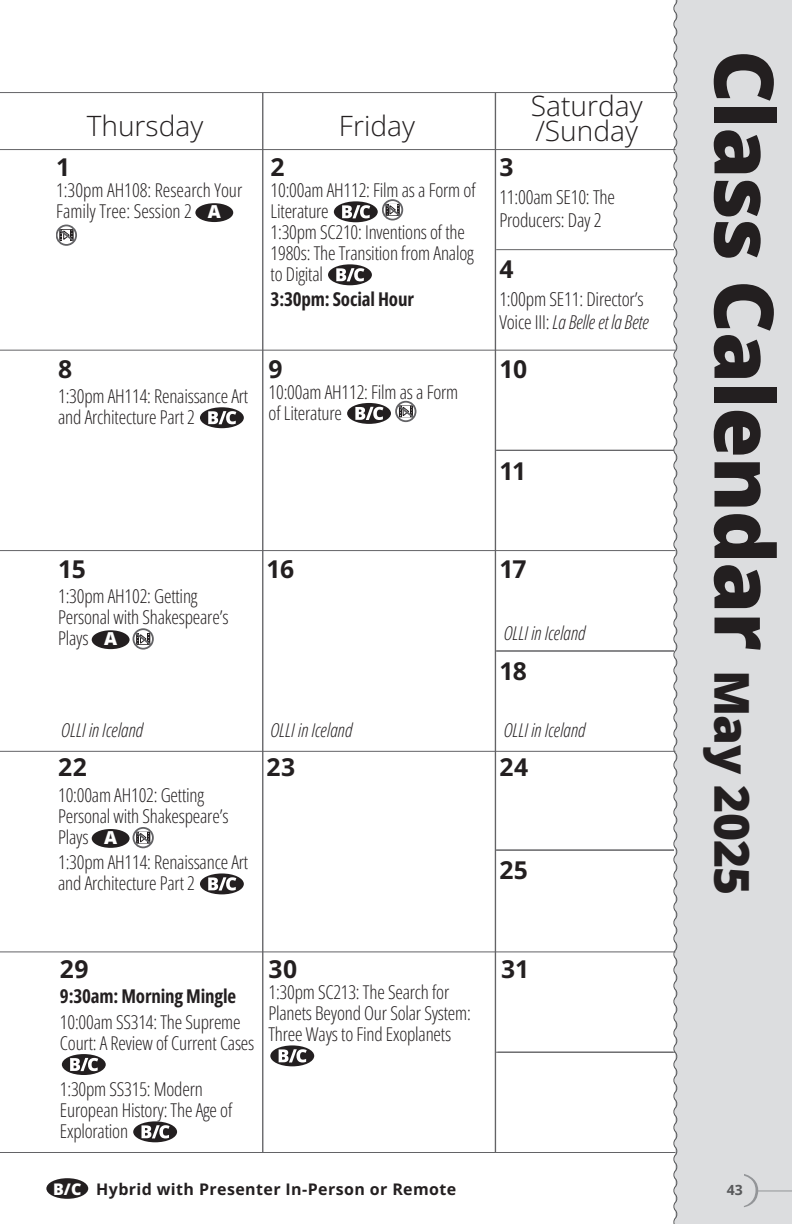
<style>
.page{position:relative;width:792px;height:1224px;background:#fff}
.page>*{position:absolute;margin:0;border:0;box-sizing:border-box;transform-origin:0 0}
.side_bar_titles{font:800 82px "Open Sans";letter-spacing:-.015em;color:#231f20}
.t1{font:300 28px "Open Sans";color:#231f20}
.calendar_type{font:700 24.6px "Open Sans";color:#231f20}
.calendar_type-2{font:300 19px/21px "Open Sans Condensed";letter-spacing:-.01em;color:#231f20}
.calendar_type-3{font:italic 300 19px "Open Sans Condensed";color:#231f20}
.calendar_type-4{font:700 19px "Open Sans Condensed";letter-spacing:-.01em;color:#231f20}
.t2{font:800 18px "Open Sans";color:#fff}
.course_info_body{font:700 16px "Open Sans";letter-spacing:.025em;color:#231f20}
.course_info_body-2{font:800 16px "Open Sans";color:#fff}
.page_number_right{font:700 14px "Open Sans";color:#57585a}
.s1{font-style:italic}
.s2{font-size:48px}
</style>
<div class="page">
<div style="left:672px;top:0;width:120px;height:1224px;background:#dcdddf"></div>
<hr style="left:0;top:92px;width:675px;height:1px;background:#636366">
<hr style="left:496px;top:249px;width:178px;height:1px;background:#636366">
<hr style="left:0;top:350px;width:675px;height:1px;background:#636366">
<hr style="left:0;top:550px;width:675px;height:1px;background:#636366">
<hr style="left:0;top:751px;width:675px;height:1px;background:#636366">
<hr style="left:0;top:951px;width:675px;height:1px;background:#636366">
<hr style="left:0;top:1152px;width:675px;height:1px;background:#636366">
<hr style="left:0;top:149px;width:675px;height:1px;background:#636366">
<hr style="left:498px;top:1052px;width:177px;height:1px;background:#636366">
<svg style="left:744px;top:1174px;width:14px;height:33px"></svg>
<hr style="left:756px;top:1190px;width:36px;height:1px;background:#939598">
<hr style="left:262px;top:93px;width:1px;height:1059px;background:#636366">
<hr style="left:495px;top:93px;width:1px;height:1059px;background:#636366">
<div style="left:46px;top:1178px;width:42px;height:21px;background:#231f20;border-radius:50%"></div>
<hr style="left:496px;top:650px;width:178px;height:1px;background:#636366">
<hr style="left:496px;top:450px;width:178px;height:1px;background:#636366">
<hr style="left:496px;top:850px;width:178px;height:1px;background:#636366">
<hr style="left:496px;top:1052px;width:177px;height:1px;background:#636366">
<div style="left:334px;top:201px;width:44px;height:21px;background:#231f20;border-radius:50%"></div>
<svg style="left:342px;top:205px;width:28px;height:13px"></svg>
<svg style="left:382px;top:199px;width:21px;height:22px"></svg>
<div style="left:328px;top:264px;width:44px;height:21px;background:#231f20;border-radius:50%"></div>
<svg style="left:336px;top:268px;width:28px;height:13px"></svg>
<div style="left:195px;top:203px;width:38px;height:19px;background:#231f20;border-radius:50%"></div>
<svg style="left:56px;top:224px;width:21px;height:22px"></svg>
<div style="left:200px;top:407px;width:44px;height:21px;background:#231f20;border-radius:50%"></div>
<svg style="left:208px;top:411px;width:28px;height:13px"></svg>
<div style="left:92px;top:630px;width:38px;height:19px;background:#231f20;border-radius:50%"></div>
<svg style="left:133px;top:628px;width:21px;height:22px"></svg>
<div style="left:92px;top:829px;width:38px;height:19px;background:#231f20;border-radius:50%"></div>
<svg style="left:133px;top:827px;width:21px;height:21px"></svg>
<div style="left:200px;top:873px;width:44px;height:21px;background:#231f20;border-radius:50%"></div>
<svg style="left:208px;top:877px;width:28px;height:14px"></svg>
<div style="left:62px;top:1054px;width:44px;height:21px;background:#231f20;border-radius:50%"></div>
<svg style="left:70px;top:1058px;width:28px;height:13px"></svg>
<div style="left:133px;top:1121px;width:44px;height:21px;background:#231f20;border-radius:50%"></div>
<svg style="left:141px;top:1125px;width:29px;height:13px"></svg>
<div style="left:347px;top:403px;width:44px;height:21px;background:#231f20;border-radius:50%"></div>
<svg style="left:355px;top:407px;width:28px;height:13px"></svg>
<svg style="left:396px;top:401px;width:21px;height:21px"></svg>
<svg style="left:270px;top:1045px;width:44px;height:21px"></svg>
<svg style="left:279px;top:1049px;width:28px;height:13px"></svg>
<p class="t1" style="left:531px;top:86px;width:113px">Saturday</p>
<p class="t1" style="left:87px;top:107px;width:118px">Thursday</p>
<p class="t1" style="left:339px;top:107px;width:78px">Friday</p>
<p class="t1" style="left:535px;top:112px;width:104px">/Sunday</p>
<p class="calendar_type" style="left:56px;top:150px;width:16px">1</p>
<p class="calendar_type-2" style="left:56px;top:179px;width:188px">1:30pm AH108: Research Your<br>Family Tree: Session 2</p>
<p class="t2" style="left:208px;top:198px;width:15px">A</p>
<p class="calendar_type" style="left:58px;top:351px;width:16px">8</p>
<p class="calendar_type-2" style="left:58px;top:385px;width:192px">1:30pm AH114: Renaissance Art and Architecture Part 2</p>
<p class="calendar_type" style="left:271px;top:150px;width:16px">2</p>
<p class="calendar_type-2" style="left:271px;top:179px;width:207px">10:00am AH112: Film as a Form of<br>Literature</p>
<p class="calendar_type-2" style="left:271px;top:221px;width:205px">1:30pm SC210: Inventions of the<br>1980s: The Transition from Analog to Digital</p>
<p class="calendar_type-4" style="left:271px;top:286px;width:145px">3:30pm: Social Hour</p>
<p class="calendar_type" style="left:269px;top:351px;width:16px">9</p>
<p class="calendar_type-2" style="left:269px;top:381px;width:191px">10:00am AH112: Film as a Form of Literature</p>
<p class="calendar_type" style="left:499px;top:150px;width:16px">3</p>
<p class="calendar_type-2" style="left:499px;top:184px;width:117px;line-height:23.2px">11:00am SE10: The<br>Producers: Day 2</p>
<p class="calendar_type" style="left:499px;top:252px;width:16px">4</p>
<p class="calendar_type-2" style="left:499px;top:287px;width:151px;line-height:23.2px">1:00pm SE11: Director’s<br>Voice III: <span class="s1">La Belle et la Bete</span></p>
<p class="calendar_type" style="left:499px;top:351px;width:29px">10</p>
<p class="calendar_type" style="left:499px;top:453px;width:28px">11</p>
<p class="calendar_type" style="left:58px;top:551px;width:29px">15</p>
<p class="calendar_type-2" style="left:58px;top:585px;width:172px">1:30pm AH102: Getting<br>Personal with Shakespeare’s<br>Plays</p>
<p class="t2" style="left:104px;top:625px;width:15px">A</p>
<p class="calendar_type" style="left:267px;top:551px;width:29px">16</p>
<p class="calendar_type" style="left:499px;top:551px;width:29px">17</p>
<p class="calendar_type-3" style="left:504px;top:619px;width:83px">OLLI in Iceland</p>
<p class="calendar_type" style="left:499px;top:654px;width:29px">18</p>
<p class="calendar_type-3" style="left:62px;top:717px;width:83px">OLLI in Iceland</p>
<p class="calendar_type-3" style="left:271px;top:717px;width:83px">OLLI in Iceland</p>
<p class="calendar_type-3" style="left:504px;top:717px;width:83px">OLLI in Iceland</p>
<p class="calendar_type" style="left:58px;top:750px;width:30px">22</p>
<p class="calendar_type-2" style="left:58px;top:784px;width:172px">10:00am AH102: Getting<br>Personal with Shakespeare’s<br>Plays</p>
<p class="t2" style="left:104px;top:824px;width:15px">A</p>
<p class="calendar_type-2" style="left:58px;top:851px;width:192px">1:30pm AH114: Renaissance Art and Architecture Part 2</p>
<p class="calendar_type" style="left:267px;top:750px;width:30px">23</p>
<p class="calendar_type" style="left:60px;top:952px;width:30px">29</p>
<p class="calendar_type-4" style="left:60px;top:983px;width:178px">9:30am: Morning Mingle</p>
<p class="calendar_type-2" style="left:60px;top:1011px;width:196px">10:00am SS314: The Supreme<br>Court: A Review of Current Cases</p>
<p class="calendar_type-2" style="left:60px;top:1078px;width:174px">1:30pm SS315: Modern<br>European History: The Age of<br>Exploration</p>
<p class="calendar_type" style="left:268px;top:952px;width:30px">30</p>
<p class="calendar_type-2" style="left:268px;top:981px;width:204px">1:30pm SC213: The Search for<br>Planets Beyond Our Solar System:<br>Three Ways to Find Exoplanets</p>
<p class="calendar_type" style="left:499px;top:750px;width:30px">24</p>
<p class="calendar_type" style="left:499px;top:852px;width:30px">25</p>
<p class="calendar_type" style="left:501px;top:952px;width:30px">31</p>
<p class="side_bar_titles" style="left:807px;top:50px;width:847px;rotate:90deg">Class Calendar <span class="s2">May 2025</span></p>
<p class="course_info_body-2" style="left:53px;top:1177px;width:30px">B/C</p>
<p class="course_info_body" style="left:96px;top:1178px;width:362px">Hybrid with Presenter In-Person or Remote</p>
<p class="page_number_right" style="left:727px;top:1180px;width:18px">43</p>
</div>
